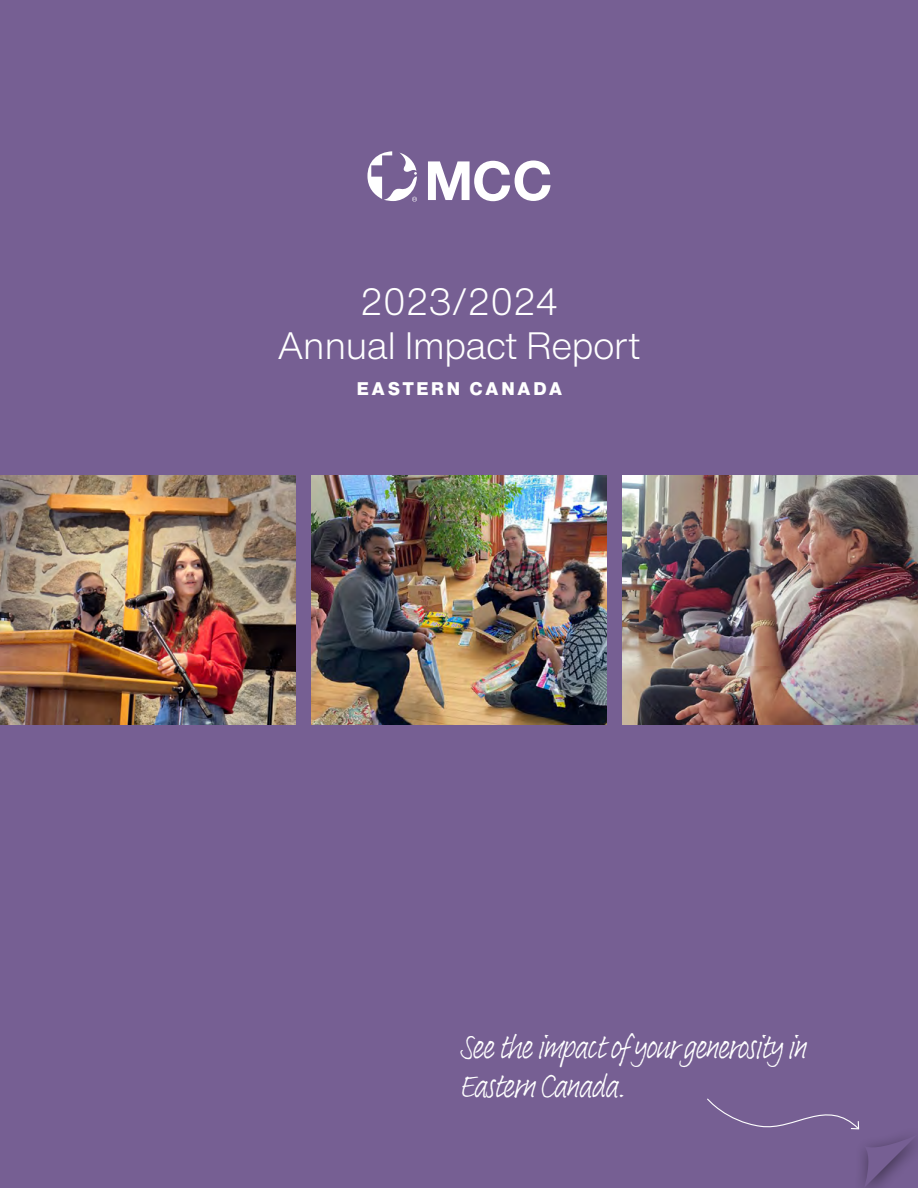
<style>
.page{position:relative;width:918px;height:1188px;background:#765f93}
.page>*{position:absolute;margin:0;border:0;box-sizing:border-box;transform-origin:0 0}
.t1{font:300 37.5px/43.5px "Helvetica Now Text";letter-spacing:-.03em;color:#fff;text-align:center}
.t2{font:33px/39px "Adobe Handwriting Frank";letter-spacing:-.04em;color:#fff}
.t3{font:800 18px "Helvetica Now Text";letter-spacing:.14em;color:#fff}
</style>
<div class="page">
<svg style="left:707px;top:1098px;width:208px;height:90px"></svg>
<svg style="left:428px;top:161px;width:123px;height:40px"></svg>
<svg style="left:367px;top:151px;width:50px;height:51px"></svg>
<img style="left:311px;top:476px;width:296px;height:248px">
<img style="left:623px;top:476px;width:295px;height:248px">
<img style="left:0;top:476px;width:295px;height:248px">
<p class="t1" style="left:277px;top:279px;width:365px">2023/2024<br>Annual Impact Report</p>
<p class="t3" style="left:357px;top:375px;width:207px">EASTERN CANADA</p>
<p class="t2" style="left:459px;top:1028px;width:348px">See the impact of your generosity in<br>Eastern Canada.</p>
</div>
